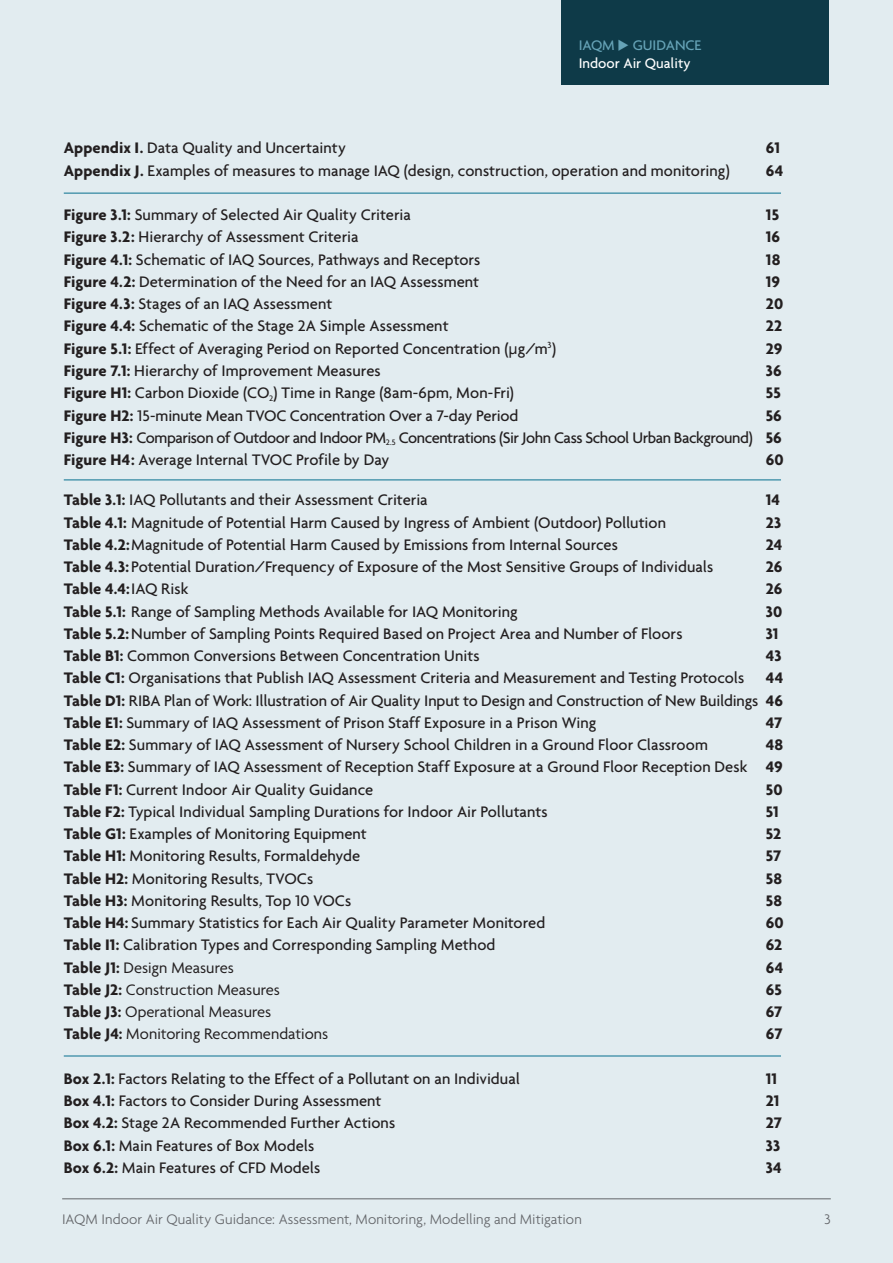
<style>
.page{position:relative;width:893px;height:1263px;background:#e2ecf0}
.page>*{position:absolute;margin:0;border:0;box-sizing:border-box;transform-origin:0 0}
.Contents_Listing{font:500 16.5px "Agenda";color:#231f20}
.Contents_Listing-2{font:16.5px "Agenda";color:#231f20}
.Contents_Listing-3{font:700 16.5px "Agenda";color:#231f20}
.Contents_Listing-4{font:500 16.5px "Agenda";letter-spacing:-.03em;color:#231f20}
.t1{font:300 15px "Agenda";color:#636569}
.t2{font:500 15px/18px "Agenda";color:#fff}
.s1{color:#66a3b7}
.s2{font-weight:700}
.s3{font-family:"Avenir";font-weight:400}
.s4{font-weight:500}
</style>
<div class="page">
<hr style="left:62px;top:1198px;width:769px;height:1px;background:#636569">
<div style="left:562px;top:0;width:267px;height:85px;background:#0e3a48"></div>
<hr style="left:64px;top:1055px;width:717px;height:2px;background:#5099af">
<hr style="left:64px;top:192px;width:717px;height:2px;background:#5099af">
<hr style="left:64px;top:479px;width:717px;height:2px;background:#5099af">
<p class="t2" style="left:579px;top:36px;width:124px"><span class="s1">IAQM</span> <span class="s1">◆ GUIDANCE<br></span>Indoor Air Quality</p>
<p class="Contents_Listing" style="left:64px;top:138px;width:284px"><span class="s2">Appendix I.</span> Data Quality and Uncertainty</p>
<p class="Contents_Listing-3" style="left:766px;top:138px;width:16px">61</p>
<p class="Contents_Listing" style="left:64px;top:160px;width:668px"><span class="s2">Appendix J.</span> Examples of measures to manage IAQ (design, construction, operation and monitoring)</p>
<p class="Contents_Listing-3" style="left:766px;top:160px;width:19px">64</p>
<p class="Contents_Listing" style="left:64px;top:205px;width:349px"><span class="s2">Figure 3.1:</span> Summary of Selected Air Quality Criteria</p>
<p class="Contents_Listing-3" style="left:766px;top:205px;width:15px">15</p>
<p class="Contents_Listing" style="left:64px;top:227px;width:296px"><span class="s2">Figure 3.2:</span> Hierarchy of Assessment Criteria</p>
<p class="Contents_Listing-3" style="left:766px;top:227px;width:16px">16</p>
<p class="Contents_Listing" style="left:64px;top:249px;width:418px"><span class="s2">Figure 4.1:</span> Schematic of IAQ Sources, Pathways and Receptors</p>
<p class="Contents_Listing-3" style="left:766px;top:249px;width:16px">18</p>
<p class="Contents_Listing" style="left:64px;top:272px;width:417px"><span class="s2">Figure 4.2:</span> Determination of the Need for an IAQ Assessment</p>
<p class="Contents_Listing-3" style="left:766px;top:272px;width:16px">19</p>
<p class="Contents_Listing" style="left:64px;top:294px;width:270px"><span class="s2">Figure 4.3:</span> Stages of an IAQ Assessment</p>
<p class="Contents_Listing-3" style="left:766px;top:294px;width:19px">20</p>
<p class="Contents_Listing" style="left:64px;top:316px;width:386px"><span class="s2">Figure 4.4:</span> Schematic of the Stage 2A Simple Assessment</p>
<p class="Contents_Listing-3" style="left:766px;top:316px;width:18px">22</p>
<p class="Contents_Listing" style="left:64px;top:338px;width:494px"><span class="s2">Figure 5.1:</span> Effect of Averaging Period on Reported Concentration (<span class="s3">µ</span>g/m<sup>3</sup>)</p>
<p class="Contents_Listing-3" style="left:766px;top:338px;width:18px">29</p>
<p class="Contents_Listing" style="left:64px;top:361px;width:318px"><span class="s2">Figure 7.1:</span> Hierarchy of Improvement Measures</p>
<p class="Contents_Listing-3" style="left:766px;top:361px;width:17px">36</p>
<p class="Contents_Listing" style="left:64px;top:383px;width:452px"><span class="s2">Figure H1:</span> Carbon Dioxide (CO<sub>2</sub>) Time in Range (8am-6pm, Mon-Fri)</p>
<p class="Contents_Listing-3" style="left:766px;top:383px;width:17px">55</p>
<p class="Contents_Listing" style="left:64px;top:405px;width:456px"><span class="s2">Figure H2:</span> 15-minute Mean TVOC Concentration Over a 7-day Period</p>
<p class="Contents_Listing-3" style="left:766px;top:405px;width:18px">56</p>
<p class="Contents_Listing-4" style="left:64px;top:427px;width:720px"><span class="s2">Figure H3:</span> Comparison of Outdoor and Indoor PM<sub>2.5</sub> Concentrations (Sir John Cass School Urban Background) <span class="s2">56</span></p>
<p class="Contents_Listing" style="left:64px;top:450px;width:327px"><span class="s2">Figure H4:</span> Average Internal TVOC Profile by Day</p>
<p class="Contents_Listing-3" style="left:766px;top:450px;width:19px">60</p>
<p class="Contents_Listing" style="left:64px;top:490px;width:365px"><span class="s2">Table 3.1:</span> IAQ Pollutants and their Assessment Criteria</p>
<p class="Contents_Listing-3" style="left:766px;top:490px;width:16px">14</p>
<p class="Contents_Listing" style="left:64px;top:512px;width:604px"><span class="s2">Table 4.1:</span> Magnitude of Potential Harm Caused by Ingress of Ambient (Outdoor) Pollution</p>
<p class="Contents_Listing-3" style="left:766px;top:512px;width:17px">23</p>
<p class="Contents_Listing" style="left:64px;top:534px;width:556px"><span class="s2">Table 4.2:</span>Magnitude of Potential Harm Caused by Emissions from Internal Sources</p>
<p class="Contents_Listing-3" style="left:766px;top:534px;width:18px">24</p>
<p class="Contents_Listing" style="left:64px;top:557px;width:651px"><span class="s2">Table 4.3:</span> Potential Duration/Frequency of Exposure of the Most Sensitive Groups of Individuals</p>
<p class="Contents_Listing-3" style="left:766px;top:557px;width:18px">26</p>
<p class="Contents_Listing-3" style="left:64px;top:579px;width:126px">Table 4.4:<span class="s4">IAQ Risk</span></p>
<p class="Contents_Listing-3" style="left:766px;top:579px;width:18px">26</p>
<p class="Contents_Listing" style="left:64px;top:601px;width:455px"><span class="s2">Table 5.1:</span> Range of Sampling Methods Available for IAQ Monitoring</p>
<p class="Contents_Listing-3" style="left:766px;top:601px;width:18px">30</p>
<p class="Contents_Listing" style="left:64px;top:623px;width:620px"><span class="s2">Table 5.2:</span> Number of Sampling Points Required Based on Project Area and Number of Floors</p>
<p class="Contents_Listing-3" style="left:766px;top:623px;width:14px">31</p>
<p class="Contents_Listing" style="left:64px;top:646px;width:417px"><span class="s2">Table B1:</span> Common Conversions Between Concentration Units</p>
<p class="Contents_Listing-3" style="left:766px;top:646px;width:17px">43</p>
<p class="Contents_Listing" style="left:64px;top:668px;width:682px"><span class="s2">Table C1:</span> Organisations that Publish IAQ Assessment Criteria and Measurement and Testing Protocols</p>
<p class="Contents_Listing-3" style="left:766px;top:668px;width:19px">44</p>
<p class="Contents_Listing" style="left:64px;top:690px;width:721px"><span class="s2">Table D1:</span> RIBA Plan of Work: Illustration of Air Quality Input to Design and Construction of New Buildings <span class="s2">46</span></p>
<p class="Contents_Listing" style="left:64px;top:712px;width:534px"><span class="s2">Table E1:</span> Summary of IAQ Assessment of Prison Staff Exposure in a Prison Wing</p>
<p class="Contents_Listing-3" style="left:766px;top:712px;width:18px">47</p>
<p class="Contents_Listing" style="left:64px;top:735px;width:646px"><span class="s2">Table E2:</span> Summary of IAQ Assessment of Nursery School Children in a Ground Floor Classroom</p>
<p class="Contents_Listing-3" style="left:766px;top:735px;width:19px">48</p>
<p class="Contents_Listing" style="left:64px;top:757px;width:721px"><span class="s2">Table E3:</span> Summary of IAQ Assessment of Reception Staff Exposure at a Ground Floor Reception Desk <span class="s2">49</span></p>
<p class="Contents_Listing" style="left:64px;top:779px;width:311px"><span class="s2">Table F1:</span> Current Indoor Air Quality Guidance</p>
<p class="Contents_Listing-3" style="left:766px;top:779px;width:18px">50</p>
<p class="Contents_Listing" style="left:64px;top:801px;width:485px"><span class="s2">Table F2:</span> Typical Individual Sampling Durations for Indoor Air Pollutants</p>
<p class="Contents_Listing-3" style="left:766px;top:801px;width:14px">51</p>
<p class="Contents_Listing" style="left:64px;top:824px;width:305px"><span class="s2">Table G1:</span> Examples of Monitoring Equipment</p>
<p class="Contents_Listing-3" style="left:766px;top:824px;width:17px">52</p>
<p class="Contents_Listing" style="left:64px;top:846px;width:298px"><span class="s2">Table H1:</span> Monitoring Results, Formaldehyde</p>
<p class="Contents_Listing-3" style="left:766px;top:846px;width:17px">57</p>
<p class="Contents_Listing" style="left:64px;top:868px;width:251px"><span class="s2">Table H2:</span> Monitoring Results, TVOCs</p>
<p class="Contents_Listing-3" style="left:766px;top:868px;width:18px">58</p>
<p class="Contents_Listing" style="left:64px;top:890px;width:289px"><span class="s2">Table H3:</span> Monitoring Results, Top 10 VOCs</p>
<p class="Contents_Listing-3" style="left:766px;top:890px;width:18px">58</p>
<p class="Contents_Listing" style="left:64px;top:913px;width:483px"><span class="s2">Table H4:</span> Summary Statistics for Each Air Quality Parameter Monitored</p>
<p class="Contents_Listing-3" style="left:766px;top:913px;width:19px">60</p>
<p class="Contents_Listing" style="left:64px;top:935px;width:433px"><span class="s2">Table I1:</span> Calibration Types and Corresponding Sampling Method</p>
<p class="Contents_Listing-3" style="left:766px;top:935px;width:18px">62</p>
<p class="Contents_Listing-2" style="left:64px;top:958px;width:172px"><span class="s2">Table J1:</span> Design Measures</p>
<p class="Contents_Listing-3" style="left:766px;top:957px;width:19px">64</p>
<p class="Contents_Listing-2" style="left:64px;top:981px;width:218px"><span class="s2">Table J2:</span> Construction Measures</p>
<p class="Contents_Listing-3" style="left:766px;top:979px;width:18px">65</p>
<p class="Contents_Listing-2" style="left:64px;top:1003px;width:209px"><span class="s2">Table J3:</span> Operational Measures</p>
<p class="Contents_Listing-3" style="left:766px;top:1002px;width:18px">67</p>
<p class="Contents_Listing-2" style="left:64px;top:1025px;width:266px"><span class="s2">Table J4:</span> Monitoring Recommendations</p>
<p class="Contents_Listing-3" style="left:766px;top:1024px;width:18px">67</p>
<p class="Contents_Listing" style="left:64px;top:1068px;width:458px"><span class="s2">Box 2.1:</span> Factors Relating to the Effect of a Pollutant on an Individual</p>
<p class="Contents_Listing-3" style="left:766px;top:1068px;width:13px">11</p>
<p class="Contents_Listing" style="left:64px;top:1091px;width:319px"><span class="s2">Box 4.1:</span> Factors to Consider During Assessment</p>
<p class="Contents_Listing-3" style="left:766px;top:1091px;width:15px">21</p>
<p class="Contents_Listing" style="left:64px;top:1113px;width:333px"><span class="s2">Box 4.2:</span> Stage 2A Recommended Further Actions</p>
<p class="Contents_Listing-3" style="left:766px;top:1113px;width:17px">27</p>
<p class="Contents_Listing" style="left:64px;top:1135px;width:252px"><span class="s2">Box 6.1:</span> Main Features of Box Models</p>
<p class="Contents_Listing-3" style="left:766px;top:1135px;width:16px">33</p>
<p class="Contents_Listing" style="left:64px;top:1157px;width:258px"><span class="s2">Box 6.2:</span> Main Features of CFD Models</p>
<p class="Contents_Listing-3" style="left:766px;top:1157px;width:17px">34</p>
<p class="t1" style="left:62px;top:1210px;width:521px">IAQM Indoor Air Quality Guidance: Assessment, Monitoring, Modelling and Mitigation</p>
<p class="t1" style="left:824px;top:1210px;width:8px">3</p>
</div>
